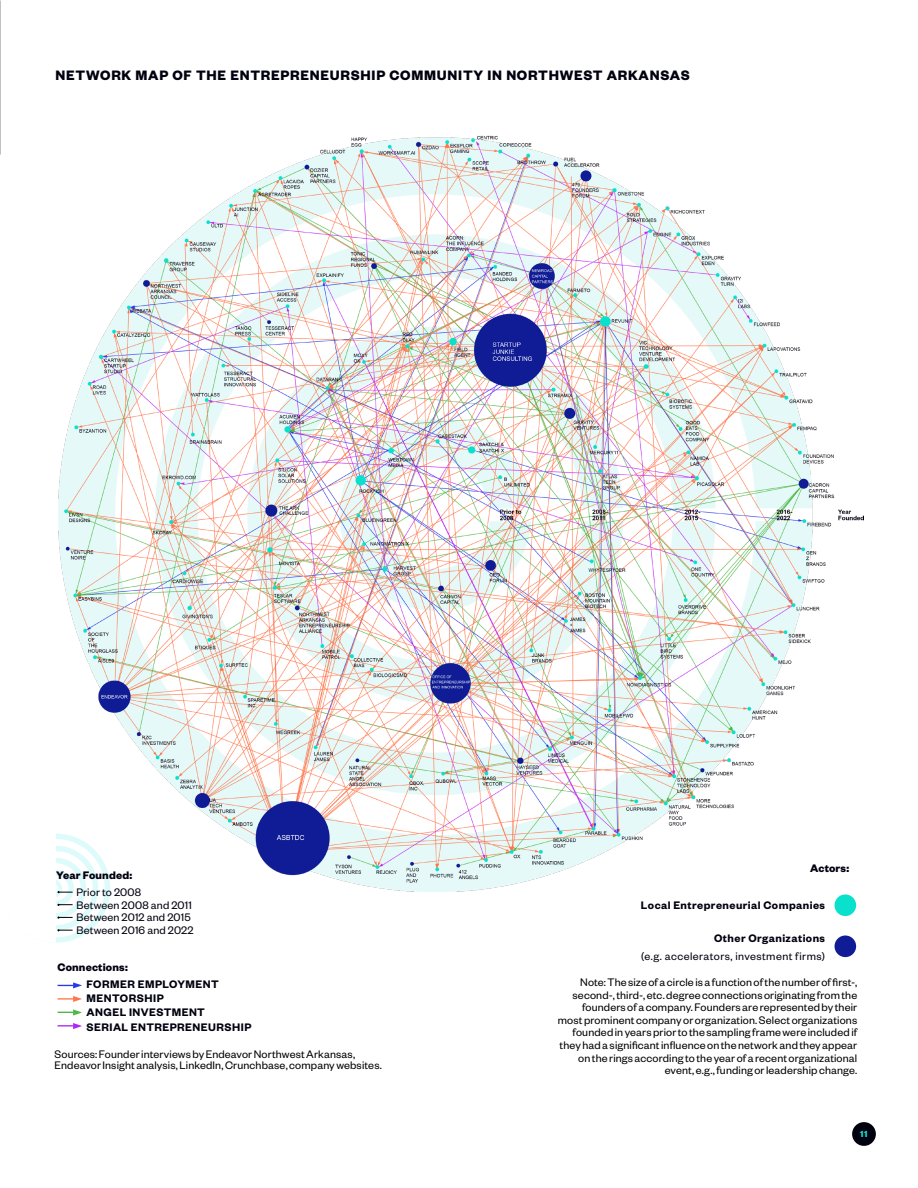
<style>
.page{position:relative;width:918px;height:1188px;background:#fff}
.page>*{position:absolute;margin:0;border:0;box-sizing:border-box;transform-origin:0 0}
.t1{font:700 15px "Founders Grotesk";letter-spacing:.05em;color:#01000f}
._60_60{font:12px/12.6px "Founders Grotesk";letter-spacing:.01em;color:#000}
.t2{font:600 12px "Founders Grotesk";letter-spacing:.04em;color:#01000f}
.t3{font:12px "Founders Grotesk";letter-spacing:.015em;color:#01000f}
.t4{font:12px "Founders Grotesk";letter-spacing:.04em;color:#01000f}
.t5{font:700 12px "Founders Grotesk";letter-spacing:.015em;color:#01000f}
.t6{font:700 9.75px "Founders Grotesk";color:#09e1cd}
</style>
<div class="page">
<svg style="left:0;top:0;width:1px;height:154px"></svg>
<img style="left:58px;top:135px;width:805px;height:756px">
<svg style="left:58px;top:982px;width:24px;height:6px"></svg>
<svg style="left:58px;top:996px;width:24px;height:6px"></svg>
<svg style="left:58px;top:1009px;width:24px;height:7px"></svg>
<svg style="left:58px;top:1023px;width:24px;height:6px"></svg>
<svg style="left:56px;top:831px;width:57px;height:112px"></svg>
<div style="left:834px;top:894px;width:22px;height:22px;background:#09e1cd;border-radius:50%"></div>
<div style="left:834px;top:935px;width:22px;height:22px;background:#0f1c95;border-radius:50%"></div>
<div style="left:852px;top:1122px;width:24px;height:24px;background:#01000f;border-radius:50%"></div>
<p class="t1" style="left:56px;top:66px;width:636px">NETWORK MAP OF THE ENTREPRENEURSHIP COMMUNITY IN NORTHWEST ARKANSAS</p>
<p class="t5" style="left:56px;top:868px;width:78px">Year Founded:</p>
<p class="t3" style="left:76px;top:885px;width:66px">Prior to 2008</p>
<p class="t5" style="left:810px;top:861px;width:40px">Actors:</p>
<p class="t3" style="left:76px;top:898px;width:117px">Between 2008 and 2011</p>
<p class="t3" style="left:76px;top:910px;width:116px">Between 2012 and 2015</p>
<p class="t3" style="left:76px;top:923px;width:119px">Between 2016 and 2022</p>
<p class="t5" style="left:57px;top:959px;width:72px">Connections:</p>
<p class="t2" style="left:87px;top:977px;width:134px">FORMER EMPLOYMENT</p>
<p class="t2" style="left:87px;top:991px;width:79px">MENTORSHIP</p>
<p class="t2" style="left:87px;top:1005px;width:120px">ANGEL INVESTMENT</p>
<p class="t2" style="left:87px;top:1019px;width:166px">SERIAL ENTREPRENEURSHIP</p>
<p class="_60_60" style="left:55px;top:1049px;width:329px;line-height:10.5px">Sources: Founder interviews by Endeavor Northwest Arkansas,<br>Endeavor Insight analysis, LinkedIn, Crunchbase, company websites.</p>
<p class="t2" style="left:641px;top:898px;width:186px">Local Entrepreneurial Companies</p>
<p class="t2" style="left:714px;top:931px;width:113px">Other Organizations</p>
<p class="t4" style="left:641px;top:949px;width:186px">(e.g. accelerators, investment firms)</p>
<p class="_60_60" style="left:558px;top:975px;width:301px;text-align:right">Note: The size of a circle is a function of the number of first-, second-, third-, etc. degree connections originating from the founders of a company. Founders are represented by their most prominent company or organization. Select organizations founded in years prior to the sampling frame were included if they had a significant influence on the network and they appear on the rings according to the year of a recent organizational event, e.g., funding or leadership change.</p>
<p class="t6" style="left:860px;top:1128px;width:9px">11</p>
</div>
